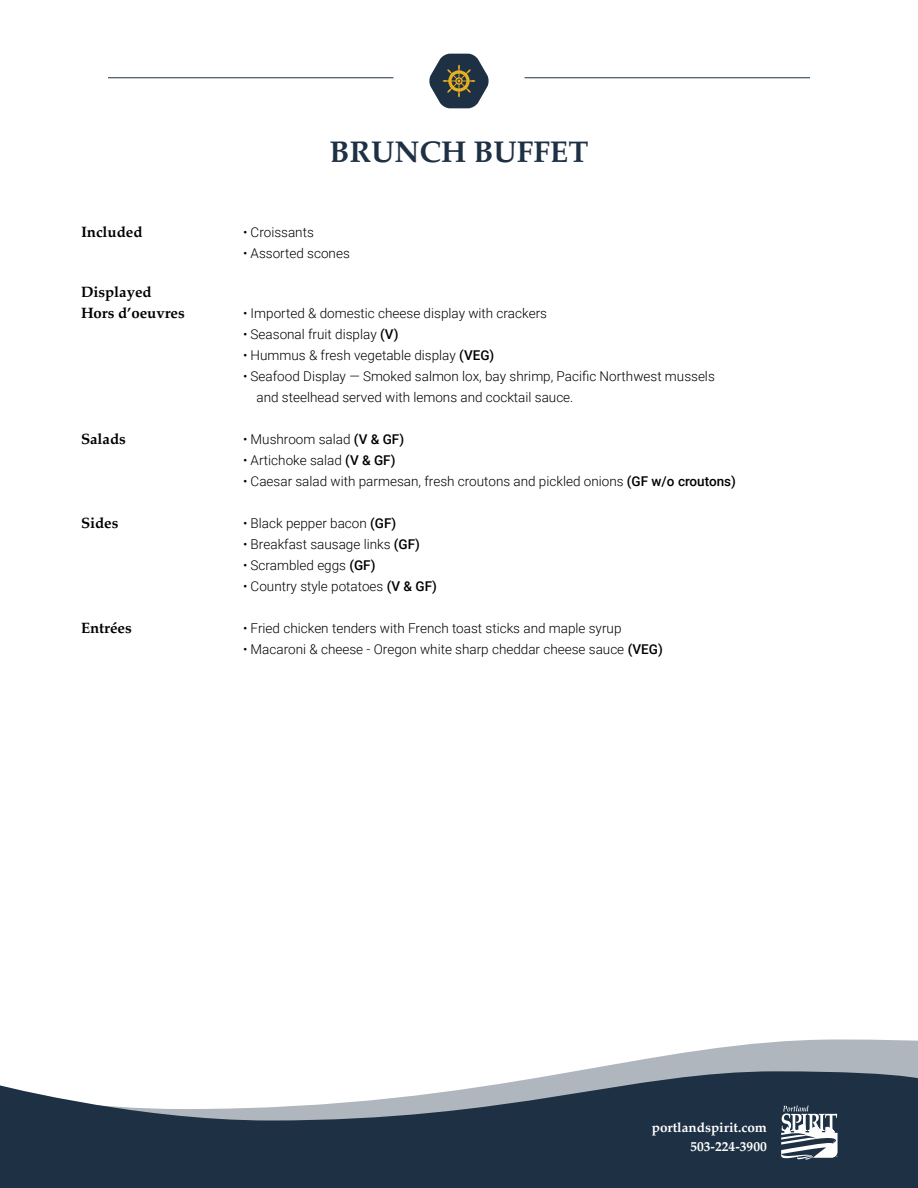
<style>
.page{position:relative;width:918px;height:1188px;background:#fff}
.page>*{position:absolute;margin:0;border:0;box-sizing:border-box;transform-origin:0 0}
.t1{font:700 30px "Palatino";color:#1e3044}
.t2{font:700 15px/21px "Palatino";color:#000}
.t3{font:300 13.5px/21px "Roboto";color:#000}
.t4{font:700 13.5px/19.5px "Palatino";color:#fff;text-align:right}
.s1{font-weight:500}
</style>
<div class="page">
<svg style="left:577px;top:1039px;width:341px;height:32px;fill:#b0b6bd"></svg>
<svg style="left:0;top:1071px;width:918px;height:117px;background:#4b5a6a"></svg>
<svg style="left:781px;top:1106px;width:58px;height:55px"></svg>
<hr style="left:525px;top:78px;width:285px;height:1px;background:#1e3044">
<hr style="left:108px;top:78px;width:285px;height:1px;background:#1e3044">
<svg style="left:429px;top:54px;width:60px;height:54px"></svg>
<h1 class="t1" style="left:329px;top:126px;width:261px">BRUNCH BUFFET</h1>
<p class="t2" style="left:81px;top:221px;width:63px">Included</p>
<p class="t3" style="left:243px;top:221px;width:72px">• Croissants</p>
<p class="t3" style="left:243px;top:242px;width:108px">• Assorted scones</p>
<p class="t2" style="left:81px;top:281px;width:105px">Displayed<br>Hors d’oeuvres</p>
<p class="t3" style="left:243px;top:302px;width:306px">• Imported &amp; domestic cheese display with crackers</p>
<p class="t3" style="left:243px;top:323px;width:157px">• Seasonal fruit display <span class="s1">(V)</span></p>
<p class="t3" style="left:243px;top:345px;width:253px">• Hummus &amp; fresh vegetable display <span class="s1">(VEG)</span></p>
<p class="t3" style="left:256px;top:366px;width:460px;text-indent:-14px">• Seafood Display — Smoked salmon lox, bay shrimp, Pacific Northwest mussels and steelhead served with lemons and cocktail sauce.</p>
<p class="t2" style="left:81px;top:428px;width:46px">Salads</p>
<p class="t3" style="left:243px;top:428px;width:163px">• Mushroom salad <span class="s1">(V &amp; GF)</span></p>
<p class="t3" style="left:243px;top:449px;width:154px">• Artichoke salad <span class="s1">(V &amp; GF)</span></p>
<p class="t3" style="left:243px;top:471px;width:494px">• Caesar salad with parmesan, fresh croutons and pickled onions <span class="s1">(GF w/o croutons)</span></p>
<p class="t2" style="left:81px;top:512px;width:39px">Sides</p>
<p class="t3" style="left:243px;top:513px;width:155px">• Black pepper bacon <span class="s1">(GF)</span></p>
<p class="t3" style="left:243px;top:534px;width:179px">• Breakfast sausage links <span class="s1">(GF)</span></p>
<p class="t3" style="left:243px;top:555px;width:134px">• Scrambled eggs <span class="s1">(GF)</span></p>
<p class="t3" style="left:243px;top:576px;width:196px">• Country style potatoes <span class="s1">(V &amp; GF)</span></p>
<p class="t2" style="left:81px;top:617px;width:52px">Entrées</p>
<p class="t3" style="left:243px;top:618px;width:380px">• Fried chicken tenders with French toast sticks and maple syrup</p>
<p class="t3" style="left:243px;top:639px;width:421px">• Macaroni &amp; cheese - Oregon white sharp cheddar cheese sauce <span class="s1">(VEG)</span></p>
<p class="t4" style="left:652px;top:1117px;width:117px">portlandspirit.com<br>503-224-3900</p>
</div>
